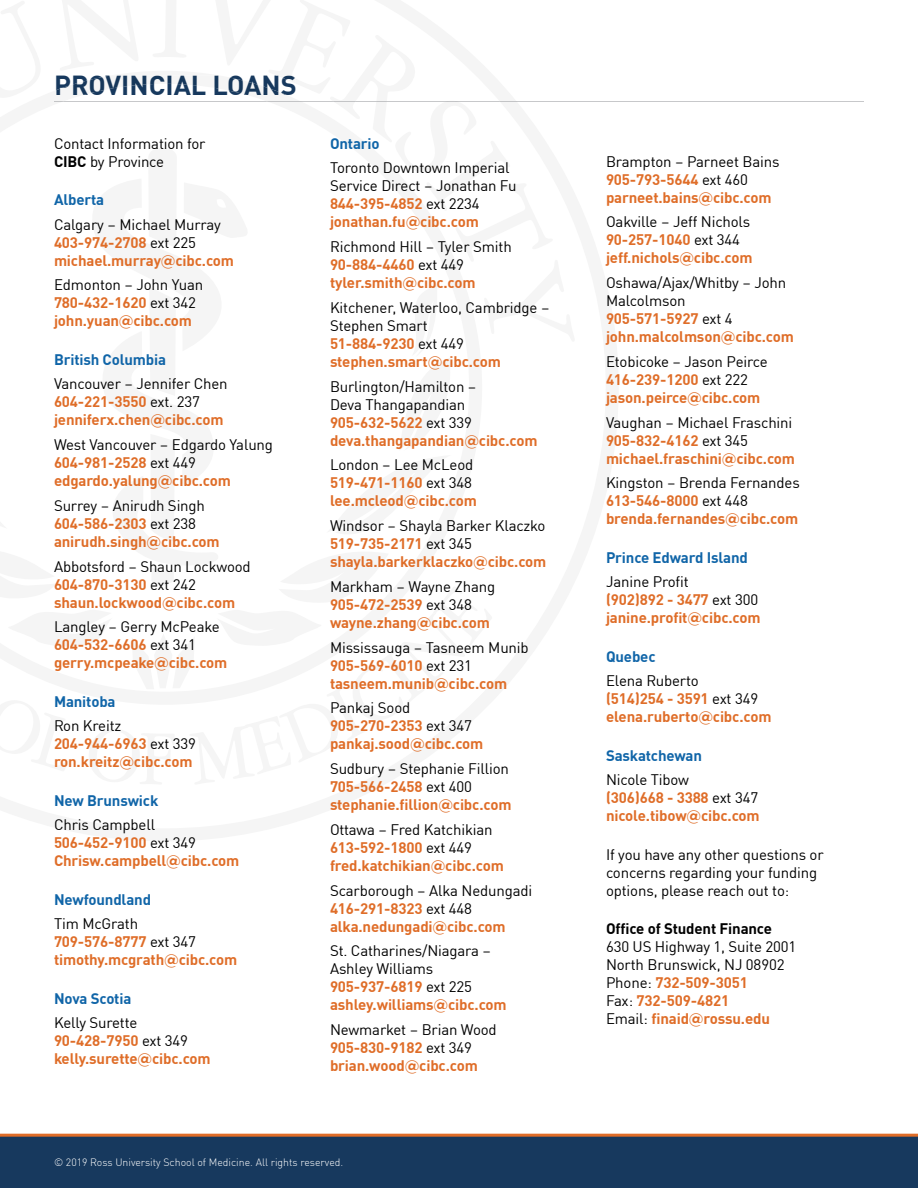
<style>
.page{position:relative;width:918px;height:1188px;background:#fff}
.page>*{position:absolute;margin:0;border:0;box-sizing:border-box;transform-origin:0 0}
.t1{font:700 27px "DINOT";color:#17395e}
.t2{font:700 15px/18px "DINOT";letter-spacing:-.01em;color:#df6d28}
.t3{font:15px/18px "DINOT";letter-spacing:-.01em;color:#000}
.t4{font:700 15px "DINOT";letter-spacing:-.01em;color:#1065a8}
.t5{font:700 15px "DINOT";letter-spacing:-.01em;color:#000}
.t6{font:300 10.5px "DINOT";color:#fff}
.s1{font-weight:700}
.s2{font-weight:400;color:#000}
.s3{font-family:"Gotham"}
.s4{font-weight:700;color:#df6d28}
.s5{font-family:"Gotham";font-weight:700;color:#df6d28}
</style>
<div class="page">
<div style="left:0;top:1137px;width:918px;height:51px;background:#17395e"></div>
<hr style="left:0;top:1134px;width:918px;height:3px;background:#df6d28">
<hr style="left:54px;top:101px;width:810px;height:1px;background:#c7c8ca">
<h1 class="t1" style="left:54px;top:64px;width:244px">PROVINCIAL LOANS</h1>
<p class="t3" style="left:54px;top:133px;width:153px">Contact Information for<br><span class="s1">CIBC</span> by Province</p>
<p class="t4" style="left:54px;top:188px;width:52px">Alberta</p>
<p class="t2" style="left:54px;top:214px;width:182px"><span class="s2">Calgary – Michael Murray<br></span>403-974-2708 <span class="s2">ext 225 </span>michael.murray<span class="s3">@</span>cibc.com</p>
<p class="t2" style="left:54px;top:275px;width:151px"><span class="s2">Edmonton – John Yuan<br></span>780-432-1620 <span class="s2">ext 342 </span>john.yuan<span class="s3">@</span>cibc.com</p>
<p class="t4" style="left:54px;top:347px;width:114px">British Columbia</p>
<p class="t2" style="left:54px;top:374px;width:175px"><span class="s2">Vancouver – Jennifer Chen<br></span>604-221-3550 <span class="s2">ext. 237 </span>jenniferx.chen<span class="s3">@</span>cibc.com</p>
<p class="t2" style="left:54px;top:434px;width:221px"><span class="s2">West Vancouver – Edgardo Yalung<br></span>604-981-2528 <span class="s2">ext 449 </span>edgardo.yalung<span class="s3">@</span>cibc.com</p>
<p class="t2" style="left:54px;top:495px;width:167px"><span class="s2">Surrey – Anirudh Singh<br></span>604-586-2303 <span class="s2">ext 238 </span>anirudh.singh<span class="s3">@</span>cibc.com</p>
<p class="t2" style="left:54px;top:556px;width:198px"><span class="s2">Abbotsford – Shaun Lockwood<br></span>604-870-3130 <span class="s2">ext 242 </span>shaun.lockwood<span class="s3">@</span>cibc.com</p>
<p class="t2" style="left:54px;top:617px;width:175px"><span class="s2">Langley – Gerry McPeake<br></span>604-532-6606 <span class="s2">ext 341 </span>gerry.mcpeake<span class="s3">@</span>cibc.com</p>
<p class="t4" style="left:54px;top:689px;width:63px">Manitoba</p>
<p class="t2" style="left:54px;top:716px;width:144px"><span class="s2">Ron Kreitz<br></span>204-944-6963 <span class="s2">ext 339 </span>ron.kreitz<span class="s3">@</span>cibc.com</p>
<p class="t4" style="left:54px;top:788px;width:106px">New Brunswick</p>
<p class="t2" style="left:54px;top:815px;width:187px"><span class="s2">Chris Campbell<br></span>506-452-9100 <span class="s2">ext 349<br></span>Chrisw.campbell<span class="s3">@</span>cibc.com</p>
<p class="t4" style="left:54px;top:887px;width:99px">Newfoundland</p>
<p class="t2" style="left:54px;top:914px;width:185px"><span class="s2">Tim McGrath<br></span>709-576-8777 <span class="s2">ext 347 </span>timothy.mcgrath<span class="s3">@</span>cibc.com</p>
<p class="t4" style="left:54px;top:986px;width:79px">Nova Scotia</p>
<p class="t2" style="left:54px;top:1013px;width:158px"><span class="s2">Kelly Surette<br></span>90-428-7950 <span class="s2">ext 349 </span>kelly.surette<span class="s3">@</span>cibc.com</p>
<p class="t4" style="left:330px;top:131px;width:51px">Ontario</p>
<p class="t3" style="left:330px;top:158px;width:188px">Toronto Downtown Imperial<br>Service Direct – Jonathan Fu<br><span class="s4">844-395-4852</span> ext 2234 <span class="s4">jonathan.fu</span><span class="s5">@</span><span class="s4">cibc.com</span></p>
<p class="t2" style="left:330px;top:236px;width:183px"><span class="s2">Richmond Hill – Tyler Smith<br></span>90-884-4460 <span class="s2">ext 449 </span>tyler.smith<span class="s3">@</span>cibc.com</p>
<p class="t3" style="left:330px;top:297px;width:221px">Kitchener, Waterloo, Cambridge –<br>Stephen Smart<br><span class="s4">51-884-9230</span> ext 449 <span class="s4">stephen.smart</span><span class="s5">@</span><span class="s4">cibc.com</span></p>
<p class="t3" style="left:330px;top:376px;width:209px">Burlington/Hamilton –<br>Deva Thangapandian<br><span class="s4">905-632-5622</span> ext 339 <span class="s4">deva.thangapandian</span><span class="s5">@</span><span class="s4">cibc.com</span></p>
<p class="t2" style="left:330px;top:455px;width:148px"><span class="s2">London – Lee McLeod<br></span>519-471-1160 <span class="s2">ext 348 </span>lee.mcleod<span class="s3">@</span>cibc.com</p>
<p class="t2" style="left:330px;top:515px;width:218px"><span class="s2">Windsor – Shayla Barker Klaczko<br></span>519-735-2171 <span class="s2">ext 345 </span>shayla.barkerklaczko<span class="s3">@</span>cibc.com</p>
<p class="t2" style="left:330px;top:576px;width:167px"><span class="s2">Markham – Wayne Zhang<br></span>905-472-2539 <span class="s2">ext 348 </span>wayne.zhang<span class="s3">@</span>cibc.com</p>
<p class="t2" style="left:330px;top:637px;width:200px"><span class="s2">Mississauga – Tasneem Munib<br></span>905-569-6010 <span class="s2">ext 231 </span>tasneem.munib<span class="s3">@</span>cibc.com</p>
<p class="t2" style="left:330px;top:698px;width:155px"><span class="s2">Pankaj Sood<br></span>905-270-2353 <span class="s2">ext 347 </span>pankaj.sood<span class="s3">@</span>cibc.com</p>
<p class="t2" style="left:330px;top:758px;width:183px"><span class="s2">Sudbury – Stephanie Fillion<br></span>705-566-2458 <span class="s2">ext 400 </span>stephanie.fillion<span class="s3">@</span>cibc.com</p>
<p class="t2" style="left:330px;top:819px;width:175px"><span class="s2">Ottawa – Fred Katchikian<br></span>613-592-1800 <span class="s2">ext 449 </span>fred.katchikian<span class="s3">@</span>cibc.com</p>
<p class="t2" style="left:330px;top:880px;width:204px"><span class="s2">Scarborough – Alka Nedungadi<br></span>416-291-8323 <span class="s2">ext 448 </span>alka.nedungadi<span class="s3">@</span>cibc.com</p>
<p class="t3" style="left:330px;top:941px;width:178px">St. Catharines/Niagara –<br>Ashley Williams<br><span class="s4">905-937-6819</span> ext 225 <span class="s4">ashley.williams</span><span class="s5">@</span><span class="s4">cibc.com</span></p>
<p class="t2" style="left:330px;top:1019px;width:168px"><span class="s2">Newmarket – Brian Wood<br></span>905-830-9182 <span class="s2">ext 349 </span>brian.wood<span class="s3">@</span>cibc.com</p>
<p class="t6" style="left:54px;top:1155px;width:291px">© 2019 Ross University School of Medicine. All rights reserved.</p>
<p class="t2" style="left:606px;top:151px;width:175px"><span class="s2">Brampton – Parneet Bains<br></span>905-793-5644 <span class="s2">ext 460 </span>parneet.bains<span class="s3">@</span>cibc.com</p>
<p class="t2" style="left:606px;top:212px;width:148px"><span class="s2">Oakville – Jeff Nichols<br></span>90-257-1040 <span class="s2">ext 344 </span>jeff.nichols<span class="s3">@</span>cibc.com</p>
<p class="t3" style="left:606px;top:272px;width:189px">Oshawa/Ajax/Whitby – John<br>Malcolmson<br><span class="s4">905-571-5927</span> ext 4 <span class="s4">john.malcolmson</span><span class="s5">@</span><span class="s4">cibc.com</span></p>
<p class="t2" style="left:606px;top:351px;width:163px"><span class="s2">Etobicoke – Jason Peirce<br></span>416-239-1200 <span class="s2">ext 222 </span>jason.peirce<span class="s3">@</span>cibc.com</p>
<p class="t2" style="left:606px;top:412px;width:191px"><span class="s2">Vaughan – Michael Fraschini<br></span>905-832-4162 <span class="s2">ext 345 </span>michael.fraschini<span class="s3">@</span>cibc.com</p>
<p class="t2" style="left:606px;top:473px;width:195px"><span class="s2">Kingston – Brenda Fernandes<br></span>613-546-8000 <span class="s2">ext 448 </span>brenda.fernandes<span class="s3">@</span>cibc.com</p>
<p class="t4" style="left:606px;top:545px;width:143px">Prince Edward Island</p>
<p class="t2" style="left:606px;top:572px;width:156px"><span class="s2">Janine Profit<br></span>(902)892 - 3477 <span class="s2">ext 300 </span>janine.profit<span class="s3">@</span>cibc.com</p>
<p class="t4" style="left:606px;top:644px;width:51px">Quebec</p>
<p class="t2" style="left:606px;top:671px;width:167px"><span class="s2">Elena Ruberto<br></span>(514)254 - 3591 <span class="s2">ext 349 </span>elena.ruberto<span class="s3">@</span>cibc.com</p>
<p class="t4" style="left:606px;top:743px;width:98px">Saskatchewan</p>
<p class="t2" style="left:606px;top:770px;width:155px"><span class="s2">Nicole Tibow<br></span>(306)668 - 3388 <span class="s2">ext 347 </span>nicole.tibow<span class="s3">@</span>cibc.com</p>
<p class="t3" style="left:606px;top:844px;width:219px">If you have any other questions or concerns regarding your funding options, please reach out to:</p>
<p class="t5" style="left:606px;top:917px;width:168px">Office of Student Finance</p>
<p class="t3" style="left:606px;top:936px;width:192px">630 US Highway 1, Suite 2001<br>North Brunswick, NJ 08902<br>Phone: <span class="s4">732-509-3051<br></span>Fax: <span class="s4">732-509-4821<br></span>Email: <span class="s4">finaid</span><span class="s5">@</span><span class="s4">rossu.edu</span></p>
</div>
